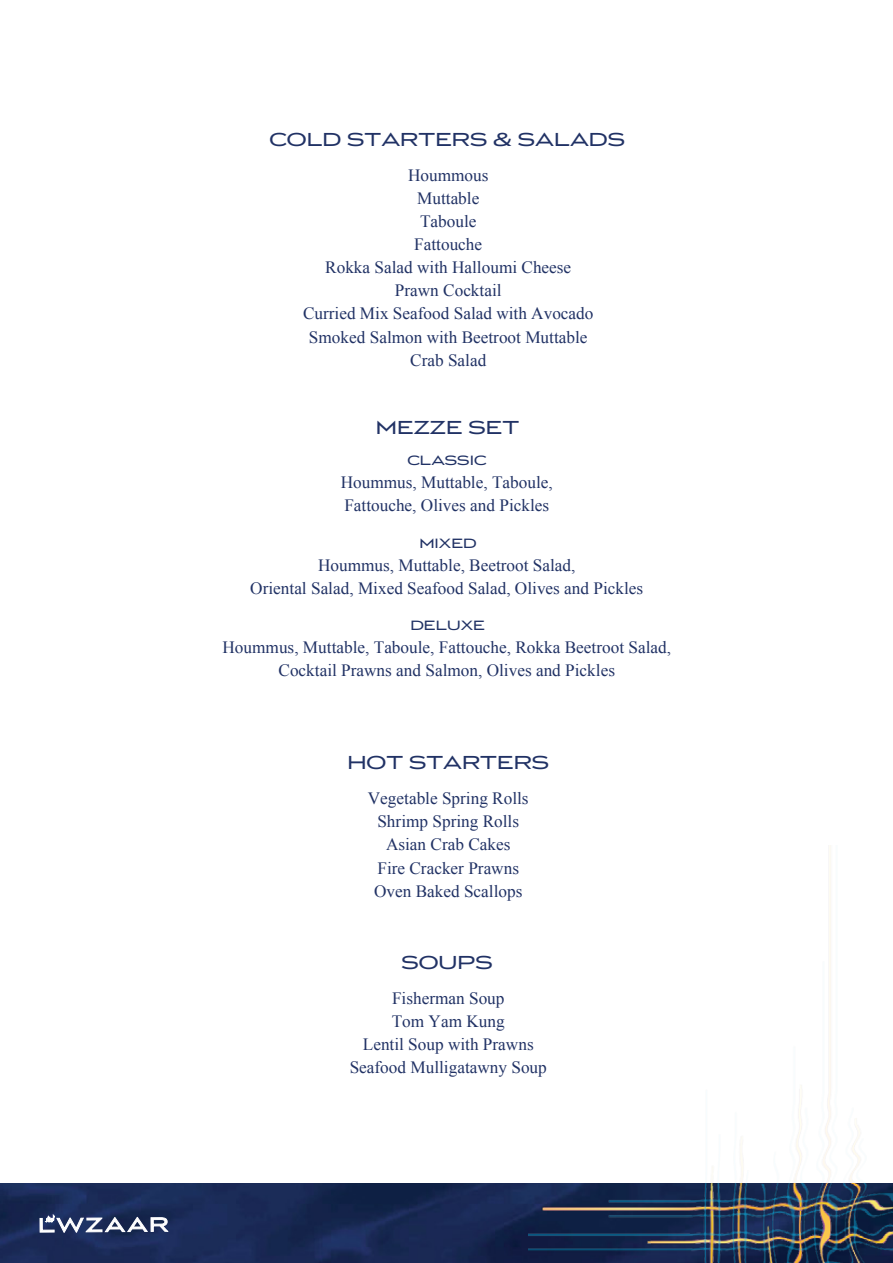
<style>
.page{position:relative;width:893px;height:1263px;background:#fff}
.page>*{position:absolute;margin:0;border:0;box-sizing:border-box;transform-origin:0 0}
.t1{font:20.85px "Luxury Gold";color:#213265}
.t2{font:17.25px/23.1px "Times New Roman";color:#213265;text-align:center}
.t3{font:15px "Luxury Gold";color:#213265}
</style>
<div class="page">
<img style="left:0;top:1183px;width:529px;height:80px">
<svg style="left:40px;top:1215px;width:128px;height:17px"></svg>
<img style="left:529px;top:845px;width:364px;height:418px">
<p class="t1" style="left:269px;top:128px;width:357px">COLD STARTERS &amp; SALADS</p>
<p class="t2" style="left:303px;top:163px;width:292px">Hoummous<br>Muttable<br>Taboule<br>Fattouche<br>Rokka Salad with Halloumi Cheese<br>Prawn Cocktail<br>Curried Mix Seafood Salad with Avocado<br>Smoked Salmon with Beetroot Muttable<br>Crab Salad</p>
<p class="t1" style="left:376px;top:416px;width:145px">MEZZE SET</p>
<p class="t3" style="left:407px;top:453px;width:81px">CLASSIC</p>
<p class="t2" style="left:341px;top:471px;width:214px;text-align:left">Hoummus, Muttable, Taboule,<br>Fattouche, Olives and Pickles</p>
<p class="t3" style="left:419px;top:535px;width:59px">MIXED</p>
<p class="t2" style="left:250px;top:553px;width:394px">Hoummus, Muttable, Beetroot Salad,<br>Oriental Salad, Mixed Seafood Salad, Olives and Pickles</p>
<p class="t3" style="left:410px;top:618px;width:76px">DELUXE</p>
<p class="t2" style="left:223px;top:636px;width:450px">Hoummus, Muttable, Taboule, Fattouche, Rokka Beetroot Salad,<br>Cocktail Prawns and Salmon, Olives and Pickles</p>
<p class="t1" style="left:347px;top:751px;width:203px">HOT STARTERS</p>
<p class="t2" style="left:368px;top:787px;width:162px">Vegetable Spring Rolls<br>Shrimp Spring Rolls<br>Asian Crab Cakes<br>Fire Cracker Prawns<br>Oven Baked Scallops</p>
<p class="t1" style="left:401px;top:951px;width:93px">SOUPS</p>
<p class="t2" style="left:350px;top:986px;width:199px">Fisherman Soup<br>Tom Yam Kung<br>Lentil Soup with Prawns<br>Seafood Mulligatawny Soup</p>
</div>
